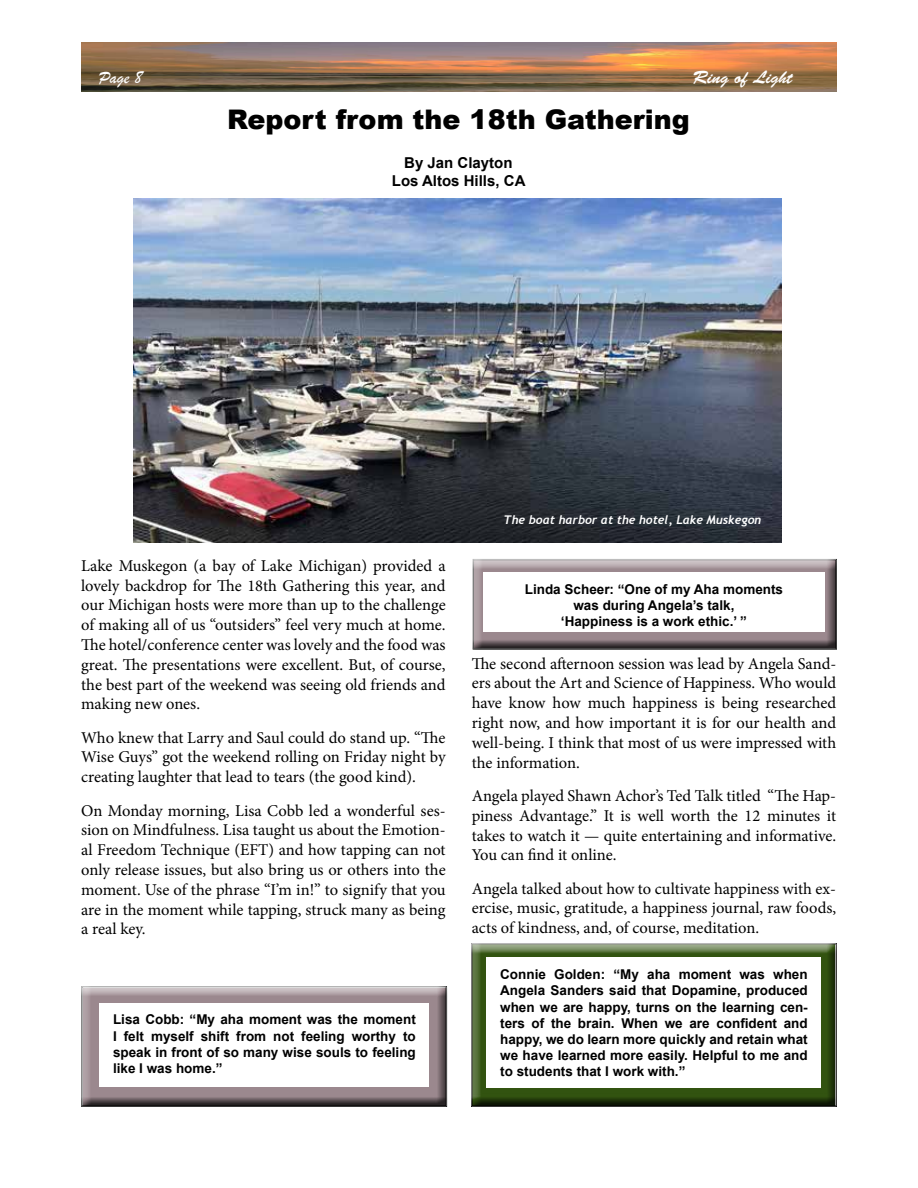
<style>
.page{position:relative;width:918px;height:1188px;background:#fff}
.page>*{position:absolute;margin:0;border:0;box-sizing:border-box;transform-origin:0 0}
.t1{font:900 27px "Arial";color:#000}
.t2{font:18px "Brush Script Std";color:#fff}
.t3{font:18px "Brush Script";color:#fff}
.t4{font:16.5px/19.8px "Minion Pro";letter-spacing:-.005em;color:#000;text-align:justify}
.t5{font:700 15px/18px "Arial";color:#000;text-align:center}
.t6{font:700 13.5px/16.2px "Arial";color:#000;text-align:justify}
.t7{font:italic 700 12px "Trebuchet";color:#fff}
</style>
<div class="page">
<img style="left:81px;top:43px;width:756px;height:49px">
<img style="left:134px;top:198px;width:648px;height:344px">
<div style="left:467px;top:559px;width:370px;height:91px;background:#000;opacity:.75"></div>
<div style="left:483px;top:572px;width:342px;height:59px;background:#fff"></div>
<div style="left:465px;top:943px;width:373px;height:165px;background:#000;opacity:.75"></div>
<div style="left:487px;top:958px;width:334px;height:130px;background:#fff"></div>
<div style="left:75px;top:986px;width:373px;height:121px;background:#000;opacity:.75"></div>
<div style="left:100px;top:1003px;width:329px;height:84px;background:#fff"></div>
<p class="t3" style="left:99px;top:66px;width:45px">Page 8</p>
<p class="t2" style="left:693px;top:67px;width:101px">Ring of Light</p>
<h1 class="t1" style="left:227px;top:100px;width:464px">Report from the 18th Gathering</h1>
<p class="t5" style="left:392px;top:155px;width:135px">By Jan Clayton<br>Los Altos Hills, CA</p>
<p class="t4" style="left:81px;top:556px;width:366px">Lake Muskegon (a bay of Lake Michigan) provided a lovely backdrop for The 18th Gathering this year, and our Michigan hosts were more than up to the challenge of making all of us “outsiders” feel very much at home.<br>The hotel/conference center was lovely and the food was great. The presentations were excellent. But, of course, the best part of the weekend was seeing old friends and making new ones.</p>
<p class="t4" style="left:81px;top:728px;width:366px">Who knew that Larry and Saul could do stand up. “The Wise Guys” got the weekend rolling on Friday night by creating laughter that lead to tears (the good kind).</p>
<p class="t4" style="left:81px;top:800px;width:366px">On Monday morning, Lisa Cobb led a wonderful ses&shy;sion on Mindfulness. Lisa taught us about the Emotion&shy;al Freedom Technique (EFT) and how tapping can not only release issues, but also bring us or others into the moment. Use of the phrase “I’m in!” to signify that you are in the moment while tapping, struck many as being a real key.</p>
<p class="t6" style="left:113px;top:1012px;width:304px">Lisa Cobb: “My aha moment was the moment I felt myself shift from not feeling worthy to speak in front of so many wise souls to feeling like I was home.”</p>
<p class="t7" style="left:504px;top:512px;width:259px">The boat harbor at the hotel, Lake Muskegon</p>
<p class="t6" style="left:525px;top:581px;width:260px;text-align:center">Linda Scheer: “One of my Aha moments was during Angela’s talk,<br>‘Happiness is a work ethic.’ ”</p>
<p class="t4" style="left:472px;top:654px;width:366px">The second afternoon session was lead by Angela Sand&shy;ers about the Art and Science of Happiness. Who would have know how much happiness is being researched right now, and how important it is for our health and well-being. I think that most of us were impressed with the information.</p>
<p class="t4" style="left:472px;top:786px;width:366px">Angela played Shawn Achor’s Ted Talk titled “The Hap&shy;piness Advantage.” It is well worth the 12 minutes it takes to watch it — quite entertaining and informative.<br>You can find it online.</p>
<p class="t4" style="left:472px;top:879px;width:366px">Angela talked about how to cultivate happiness with ex&shy;ercise, music, gratitude, a happiness journal, raw foods, acts of kindness, and, of course, meditation.</p>
<p class="t6" style="left:500px;top:967px;width:309px">Connie Golden: “My aha moment was when Angela Sanders said that Dopamine, produced when we are happy, turns on the learning cen&shy;ters of the brain. When we are confident and happy, we do learn more quickly and retain what we have learned more easily. Helpful to me and to students that I work with.”</p>
</div>
